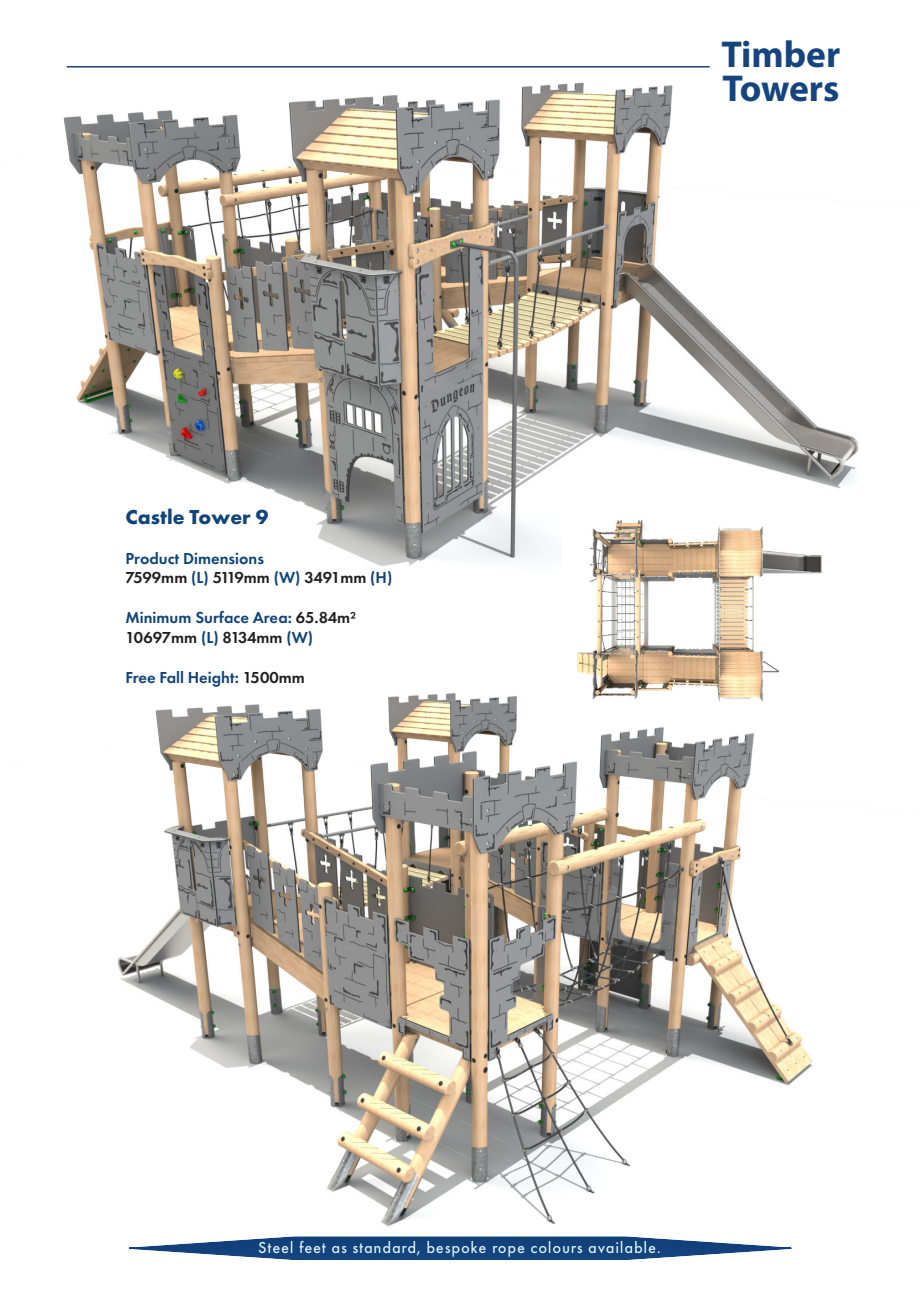
<style>
.page{position:relative;width:919px;height:1289px;background:#fff}
.page>*{position:absolute;margin:0;border:0;box-sizing:border-box;transform-origin:0 0}
.t1{font:700 37.5px/34.5px "Myriad Pro";color:#15447f}
.t2{font:700 21px "Futura PT";color:#12447c}
.t3{font:600 16.5px "Futura PT";color:#104479}
.t4{font:500 16.5px "Futura PT";letter-spacing:.05em;color:#fff}
.t5{font:600 16.5px "Futura PT";color:#231f20}
.s1{color:#104479}
.s2{color:#231f20}
</style>
<div class="page">
<img style="left:63px;top:66px;width:796px;height:500px">
<img style="left:117px;top:693px;width:696px;height:534px">
<img style="left:562px;top:502px;width:272px;height:219px">
<hr style="left:67px;top:66px;width:642px;height:2px;background:#203b79">
<div style="left:120px;top:1235px;width:680px;height:28px;background:#c7e9f4;opacity:.75"></div>
<p class="t2" style="left:125px;top:503px;width:144px">Castle Tower 9</p>
<p class="t3" style="left:125px;top:548px;width:140px">Product Dimensions</p>
<p class="t5" style="left:125px;top:567px;width:268px">7599mm <span class="s1">(L)</span> 5119mm <span class="s1">(W)</span> 3491mm <span class="s1">(H)</span></p>
<p class="t3" style="left:125px;top:607px;width:232px">Minimum Surface Area: <span class="s2">65.84m²</span></p>
<p class="t5" style="left:125px;top:627px;width:189px">10697mm <span class="s1">(L)</span> 8134mm <span class="s1">(W)</span></p>
<p class="t3" style="left:125px;top:666px;width:181px">Free Fall Height: <span class="s2">1500mm</span></p>
<h1 class="t1" style="left:721px;top:36px;width:120px">Timber<br>Towers</h1>
<p class="t4" style="left:258px;top:1237px;width:404px">Steel feet as standard, bespoke rope colours available.</p>
</div>
